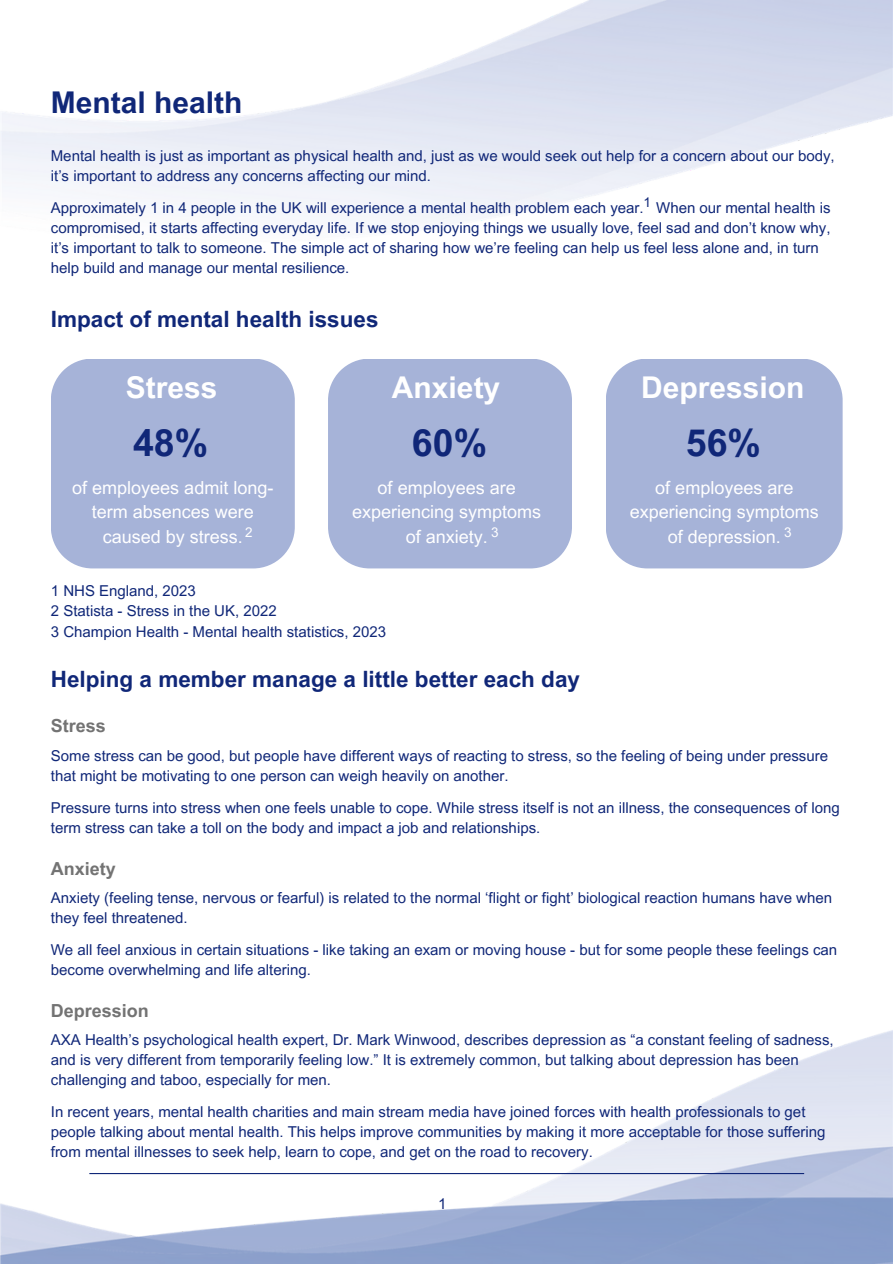
<style>
.page{position:relative;width:893px;height:1264px;background:#fff}
.page>*{position:absolute;margin:0;border:0;box-sizing:border-box;transform-origin:0 0}
.t1{font:700 37.5px "Arial MT Pro";color:#102778}
.t2{font:700 30px "Arial MT Pro";color:#fff}
.t3{font:700 30px "Arial MT Pro";color:#102778}
.t4{font:700 22.5px "Arial MT Pro";color:#102778}
.t5{font:18px/24.8px "Arial MT Pro";color:#fff;text-align:center}
.t6{font:700 18px "Arial MT Pro";color:#737373}
.t7{font:15px/20.2px "Arial MT Pro";color:#102778}
.t8{font:13.5px "Arial MT Pro";color:#fff}
.t9{font:13.5px "Arial MT Pro";color:#102778}
</style>
<div class="page">
<div style="left:51px;top:359px;width:244px;height:209px;background:#a6b3d8"></div>
<div style="left:328px;top:359px;width:244px;height:209px;background:#a6b3d8"></div>
<div style="left:606px;top:359px;width:236px;height:209px;background:#a6b3d8"></div>
<hr style="left:89px;top:1172px;width:715px;height:2px;background:#102778">
<p class="t3" style="left:51px;top:91px;width:193px">Mental health</p>
<p class="t7" style="left:51px;top:147px;width:785px">Mental health is just as important as physical health and, just as we would seek out help for a concern about our body, it’s important to address any concerns affecting our mind.</p>
<p class="t7" style="left:51px;top:199px;width:781px">Approximately 1 in 4 people in the UK will experience a mental health problem each year. When our mental health is compromised, it starts affecting everyday life. If we stop enjoying things we usually love, feel sad and don’t know why, it’s important to talk to someone. The simple act of sharing how we’re feeling can help us feel less alone and, in turn help build and manage our mental resilience.</p>
<p class="t9" style="left:643px;top:197px;width:9px">1</p>
<p class="t4" style="left:51px;top:311px;width:329px">Impact of mental health issues</p>
<p class="t2" style="left:126px;top:376px;width:93px">Stress</p>
<p class="t2" style="left:392px;top:376px;width:110px">Anxiety</p>
<p class="t1" style="left:412px;top:428px;width:77px">60%</p>
<p class="t5" style="left:352px;top:477px;width:191px">of employees are experiencing symptoms of anxiety.</p>
<p class="t2" style="left:641px;top:376px;width:165px">Depression</p>
<p class="t1" style="left:685px;top:428px;width:77px">56%</p>
<p class="t5" style="left:629px;top:477px;width:191px">of employees are experiencing symptoms of depression.</p>
<p class="t1" style="left:133px;top:428px;width:77px">48%</p>
<p class="t5" style="left:72px;top:477px;width:203px">of employees admit long&shy;term absences were caused by stress.</p>
<p class="t8" style="left:245px;top:527px;width:9px">2</p>
<p class="t8" style="left:491px;top:527px;width:9px">3</p>
<p class="t8" style="left:784px;top:527px;width:9px">3</p>
<p class="t7" style="left:51px;top:582px;width:147px">1 NHS England, 2023</p>
<p class="t7" style="left:51px;top:603px;width:227px">2 Statista - Stress in the UK, 2022</p>
<p class="t7" style="left:51px;top:623px;width:337px">3 Champion Health - Mental health statistics, 2023</p>
<p class="t4" style="left:51px;top:670px;width:530px">Helping a member manage a little better each day</p>
<p class="t6" style="left:51px;top:719px;width:57px">Stress</p>
<p class="t7" style="left:51px;top:747px;width:778px">Some stress can be good, but people have different ways of reacting to stress, so the feeling of being under pressure that might be motivating to one person can weigh heavily on another.</p>
<p class="t7" style="left:51px;top:799px;width:790px">Pressure turns into stress when one feels unable to cope. While stress itself is not an illness, the consequences of long term stress can take a toll on the body and impact a job and relationships.</p>
<p class="t6" style="left:51px;top:861px;width:67px">Anxiety</p>
<p class="t7" style="left:51px;top:889px;width:782px">Anxiety (feeling tense, nervous or fearful) is related to the normal ‘flight or fight’ biological reaction humans have when they feel threatened.</p>
<p class="t7" style="left:51px;top:941px;width:787px">We all feel anxious in certain situations - like taking an exam or moving house - but for some people these feelings can become overwhelming and life altering.</p>
<p class="t6" style="left:51px;top:1003px;width:100px">Depression</p>
<p class="t7" style="left:51px;top:1031px;width:784px">AXA Health’s psychological health expert, Dr. Mark Winwood, describes depression as “a constant feeling of sadness, and is very different from temporarily feeling low.” It is extremely common, but talking about depression has been challenging and taboo, especially for men.</p>
<p class="t7" style="left:51px;top:1103px;width:776px">In recent years, mental health charities and main stream media have joined forces with health professionals to get people talking about mental health. This helps improve communities by making it more acceptable for those suffering from mental illnesses to seek help, learn to cope, and get on the road to recovery.</p>
<p class="t7" style="left:438px;top:1195px;width:10px">1</p>
</div>
